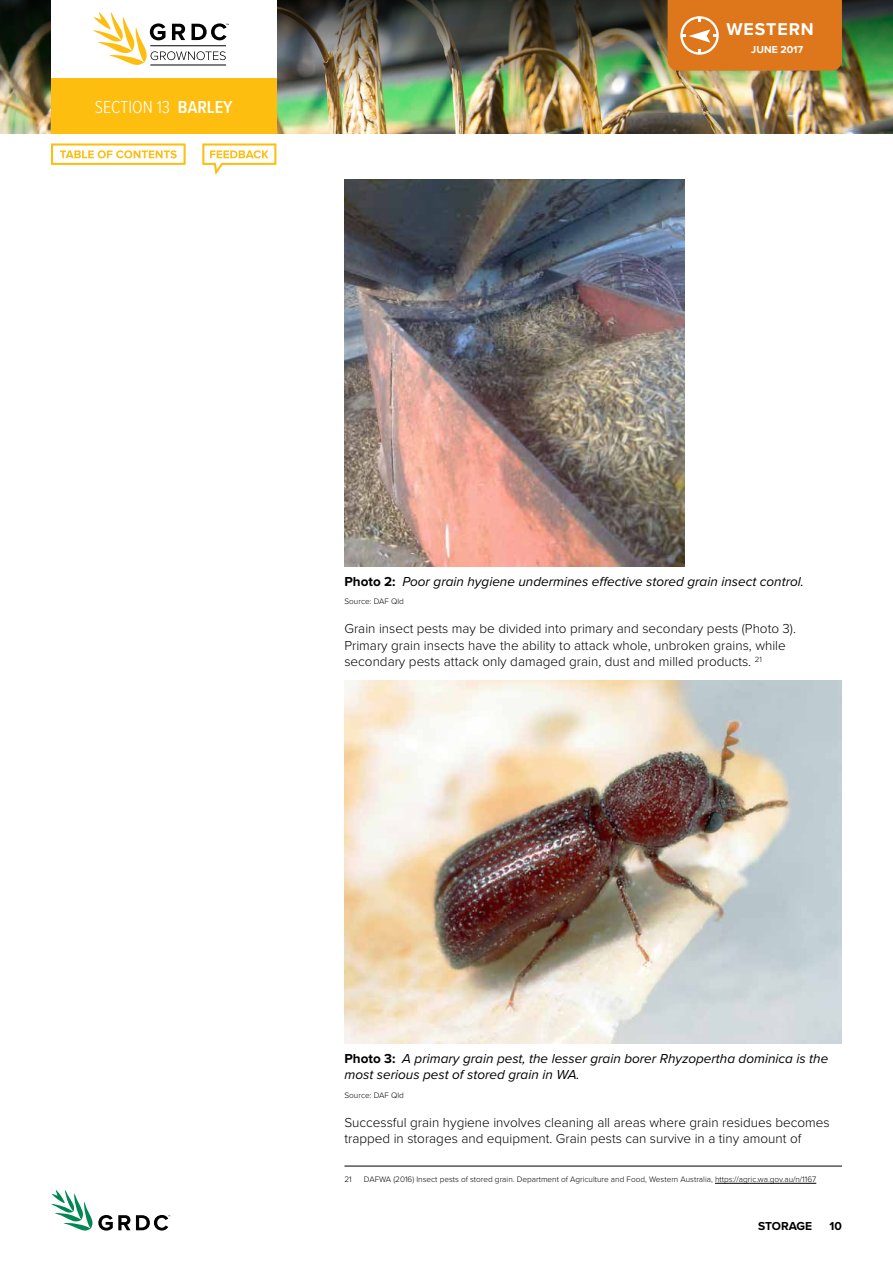
<style>
.page{position:relative;width:893px;height:1263px;background:#fff}
.page>*{position:absolute;margin:0;border:0;box-sizing:border-box;transform-origin:0 0}
.t1{font:300 18px "Proxima Nova Cond";color:#fff}
.t2{font:700 17.7px "Proxima Nova";letter-spacing:.05em;color:#fff}
.t3{font:300 13.5px/16.5px "Proxima Nova";color:#000}
.t4{font:italic 13.5px/16.5px "Proxima Nova";color:#000}
.t5{font:700 12px "Proxima Nova";color:#000}
.t6{font:700 10.5px "Proxima Nova";color:#fff}
.t7{font:300 8.25px "Proxima Nova";color:#000}
.s1{font-weight:600}
.s2{font-weight:700;font-style:normal}
</style>
<div class="page">
<img style="left:0;top:117px;width:893px;height:16px">
<img style="left:0;top:0;width:893px;height:117px">
<svg style="left:51px;top:1190px;width:119px;height:41px"></svg>
<div style="left:51px;top:0;width:225px;height:81px;background:#fff"></div>
<div style="left:51px;top:78px;width:225px;height:55px;background:#febe10"></div>
<div style="left:668px;top:0;width:174px;height:71px;background:#de761c"></div>
<hr style="left:150px;top:65px;width:76px;height:1px;background:#000">
<svg style="left:93px;top:12px;width:136px;height:53px"></svg>
<img style="left:344px;top:180px;width:341px;height:386px">
<img style="left:344px;top:680px;width:498px;height:363px">
<hr style="left:344px;top:1166px;width:498px;height:1px;background:#000">
<hr style="left:715px;top:1183px;width:101px;height:1px;background:#000">
<svg style="left:51px;top:143px;width:135px;height:22px"></svg>
<svg style="left:202px;top:143px;width:74px;height:32px"></svg>
<h1 class="t1" style="left:95px;top:94px;width:94px">SECTION 13 <span class="s1">BARLEY</span></h1>
<h2 class="t2" style="left:726px;top:19px;width:89px">WESTERN</h2>
<p class="t6" style="left:751px;top:41px;width:13px">JUNE</p>
<p class="t6" style="left:780px;top:41px;width:24px">2017</p>
<p class="t4" style="left:344px;top:573px;width:461px"><span class="s2">PHOTO 2:</span> Poor grain hygiene undermines effective stored grain insect control.</p>
<p class="t7" style="left:344px;top:595px;width:61px">Source: DAF Qld</p>
<p class="t3" style="left:344px;top:620px;width:453px">Grain insect pests may be divided into primary and secondary pests (Photo 3).<br>Primary grain insects have the ability to attack whole, unbroken grains, while secondary pests attack only damaged grain, dust and milled products. <sup>21</sup></p>
<p class="t4" style="left:344px;top:1049px;width:485px"><span class="s2">PHOTO 3:</span> A primary grain pest, the lesser grain borer Rhyzopertha dominica is the most serious pest of stored grain in WA.</p>
<p class="t7" style="left:344px;top:1089px;width:61px">Source: DAF Qld</p>
<p class="t3" style="left:344px;top:1113px;width:487px">Successful grain hygiene involves cleaning all areas where grain residues becomes trapped in storages and equipment. Grain pests can survive in a tiny amount of</p>
<p class="t7" style="left:344px;top:1173px;width:9px">21</p>
<p class="t7" style="left:364px;top:1173px;width:454px">DAFWA (2016) Insect pests of stored grain. Department of Agriculture and Food, Western Australia, https://agric.wa.gov.au/n/1167</p>
<p class="t5" style="left:765px;top:1217px;width:47px">TORAGE</p>
<p class="t5" style="left:830px;top:1217px;width:14px">10</p>
</div>
